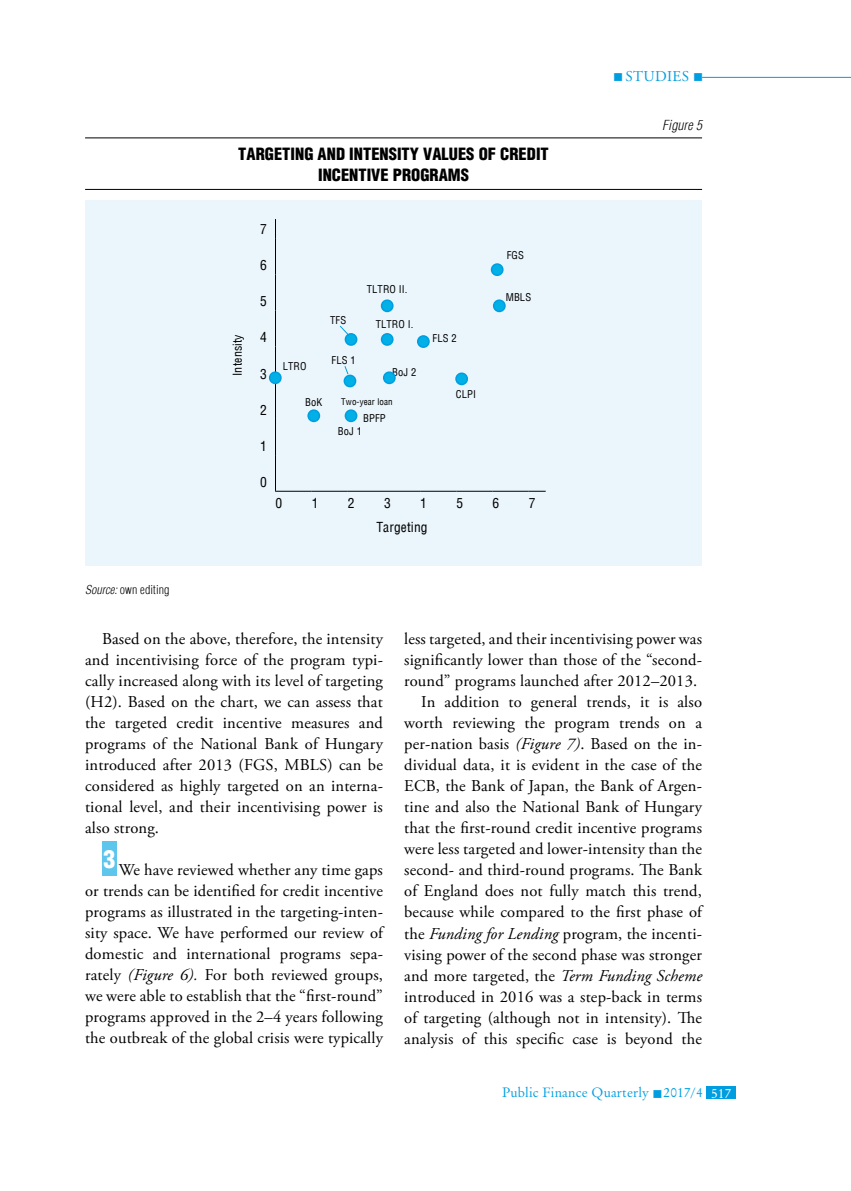
<style>
.page{position:relative;width:851px;height:1191px;background:#fff}
.page>*{position:absolute;margin:0;border:0;box-sizing:border-box;transform-origin:0 0}
.t1{font:16.5px/21px "Adobe Garamond Pro";letter-spacing:.005em;color:#000;text-align:justify}
.t2{font:900 condensed 16.5px/21px "H Helvetica";color:#000;text-align:center}
.t3{font:15px "Adobe Garamond Pro";color:#009ee0}
.t4{font:13.5px "Original Garamond HU Normal";letter-spacing:.01em;color:#009ee0}
.t5{font:condensed 13.5px "H Helvetica";letter-spacing:.01em;color:#000}
.t6{font:italic 300 condensed 13.5px "H Helvetica";letter-spacing:.01em;color:#000}
.t7{font:300 condensed 12px "H Helvetica";color:#000}
.t8{font:condensed 12px "H Helvetica";letter-spacing:.01em;color:#000}
.t9{font:condensed 10.5px "H Helvetica";letter-spacing:.01em;color:#000}
.t10{font:condensed 9px "H Helvetica";letter-spacing:.01em;color:#000}
.s1{font-style:italic}
.s2{color:#fff}
</style>
<div class="page">
<hr style="left:702px;top:77px;width:148px;height:1px;background:#009ee0">
<div style="left:706px;top:1086px;width:30px;height:13px;background:#009ee0"></div>
<div style="left:102px;top:841px;width:15px;height:34px;background:#5ec5ed"></div>
<hr style="left:85px;top:137px;width:617px;height:1px;background:#000">
<hr style="left:85px;top:189px;width:617px;height:1px;background:#000">
<div style="left:85px;top:200px;width:617px;height:366px;background:#ebf6fc"></div>
<svg style="left:275px;top:219px;width:1px;height:19px"></svg>
<hr style="left:275px;top:238px;width:1px;height:36px;background:#000">
<hr style="left:275px;top:274px;width:1px;height:36px;background:#000">
<hr style="left:275px;top:310px;width:1px;height:37px;background:#000">
<hr style="left:275px;top:347px;width:1px;height:36px;background:#000">
<hr style="left:275px;top:383px;width:1px;height:36px;background:#000">
<hr style="left:275px;top:419px;width:1px;height:36px;background:#000">
<hr style="left:275px;top:455px;width:1px;height:36px;background:#000">
<hr style="left:275px;top:491px;width:36px;height:1px;background:#000">
<hr style="left:311px;top:491px;width:37px;height:1px;background:#000">
<hr style="left:348px;top:491px;width:36px;height:1px;background:#000">
<hr style="left:384px;top:491px;width:36px;height:1px;background:#000">
<hr style="left:420px;top:491px;width:36px;height:1px;background:#000">
<hr style="left:456px;top:491px;width:36px;height:1px;background:#000">
<hr style="left:492px;top:491px;width:36px;height:1px;background:#000">
<svg style="left:528px;top:491px;width:17px;height:1px"></svg>
<div style="left:345px;top:410px;width:11px;height:11px;background:#00b0e6;border-radius:50%"></div>
<div style="left:344px;top:409px;width:13px;height:13px;border:2px solid #009ee0;border-radius:50%"></div>
<div style="left:308px;top:410px;width:11px;height:11px;background:#00b0e6;border-radius:50%"></div>
<div style="left:307px;top:409px;width:13px;height:13px;border:2px solid #009ee0;border-radius:50%"></div>
<div style="left:456px;top:373px;width:11px;height:11px;background:#00b0e6;border-radius:50%"></div>
<div style="left:455px;top:372px;width:13px;height:13px;border:2px solid #009ee0;border-radius:50%"></div>
<div style="left:269px;top:372px;width:12px;height:11px;background:#00b0e6;border-radius:50%"></div>
<div style="left:269px;top:371px;width:12px;height:13px;border:2px solid #009ee0;border-radius:50%"></div>
<div style="left:383px;top:372px;width:12px;height:11px;background:#00b0e6;border-radius:50%"></div>
<div style="left:383px;top:371px;width:12px;height:13px;border:2px solid #009ee0;border-radius:50%"></div>
<div style="left:344px;top:375px;width:11px;height:11px;background:#00b0e6;border-radius:50%"></div>
<div style="left:343px;top:374px;width:13px;height:13px;border:2px solid #009ee0;border-radius:50%"></div>
<div style="left:417px;top:336px;width:12px;height:11px;background:#00b0e6;border-radius:50%"></div>
<div style="left:417px;top:335px;width:12px;height:13px;border:2px solid #009ee0;border-radius:50%"></div>
<div style="left:381px;top:334px;width:12px;height:11px;background:#00b0e6;border-radius:50%"></div>
<div style="left:381px;top:333px;width:12px;height:13px;border:2px solid #009ee0;border-radius:50%"></div>
<div style="left:345px;top:334px;width:11px;height:11px;background:#00b0e6;border-radius:50%"></div>
<div style="left:344px;top:333px;width:13px;height:13px;border:2px solid #009ee0;border-radius:50%"></div>
<div style="left:381px;top:300px;width:12px;height:11px;background:#00b0e6;border-radius:50%"></div>
<div style="left:381px;top:299px;width:12px;height:13px;border:2px solid #009ee0;border-radius:50%"></div>
<div style="left:493px;top:300px;width:12px;height:11px;background:#00b0e6;border-radius:50%"></div>
<div style="left:493px;top:299px;width:12px;height:13px;border:2px solid #009ee0;border-radius:50%"></div>
<div style="left:491px;top:264px;width:11px;height:11px;background:#00b0e6;border-radius:50%"></div>
<div style="left:490px;top:263px;width:13px;height:13px;border:2px solid #009ee0;border-radius:50%"></div>
<svg style="left:339px;top:325px;width:11px;height:11px"></svg>
<svg style="left:344px;top:366px;width:5px;height:9px"></svg>
<p class="t3" style="left:613px;top:67px;width:92px">■ studies ■</p>
<p class="t7" style="left:85px;top:583px;width:86px"><span class="s1">Source:</span> own editing</p>
<p class="t2" style="left:238px;top:143px;width:312px">TARGETING AND INTENSITY VALUES OF CREDIT<br>INCENTIVE PROGRAMS</p>
<p class="t8" style="left:230px;top:376px;width:43px;rotate:-90deg">Intensity</p>
<p class="t5" style="left:260px;top:220px;width:8px">7</p>
<p class="t5" style="left:260px;top:257px;width:8px">6</p>
<p class="t5" style="left:260px;top:293px;width:8px">5</p>
<p class="t5" style="left:260px;top:329px;width:8px">4</p>
<p class="t5" style="left:260px;top:365px;width:8px">3</p>
<p class="t5" style="left:260px;top:401px;width:8px">2</p>
<p class="t5" style="left:260px;top:437px;width:8px">1</p>
<p class="t5" style="left:260px;top:473px;width:8px">0</p>
<p class="t9" style="left:283px;top:360px;width:25px">LTRO</p>
<p class="t9" style="left:330px;top:313px;width:17px">TFS</p>
<p class="t9" style="left:331px;top:353px;width:26px">FLS 1</p>
<p class="t9" style="left:367px;top:283px;width:42px">TLTRO II.</p>
<p class="t9" style="left:376px;top:318px;width:39px">TLTRO I.</p>
<p class="t9" style="left:392px;top:365px;width:26px">BoJ 2</p>
<p class="t9" style="left:305px;top:396px;width:19px">BoK</p>
<p class="t10" style="left:341px;top:396px;width:53px">Two-year loan</p>
<p class="t9" style="left:363px;top:411px;width:24px">BPFP</p>
<p class="t9" style="left:338px;top:424px;width:26px">BoJ 1</p>
<p class="t9" style="left:432px;top:332px;width:26px">FLS 2</p>
<p class="t9" style="left:455px;top:387px;width:22px">CLPI</p>
<p class="t9" style="left:506px;top:248px;width:19px">FGS</p>
<p class="t9" style="left:505px;top:291px;width:27px">MBLS</p>
<p class="t5" style="left:275px;top:495px;width:8px">0</p>
<p class="t5" style="left:311px;top:495px;width:8px">1</p>
<p class="t5" style="left:348px;top:495px;width:8px">2</p>
<p class="t5" style="left:384px;top:495px;width:8px">3</p>
<p class="t5" style="left:420px;top:495px;width:8px">1</p>
<p class="t5" style="left:456px;top:495px;width:8px">5</p>
<p class="t5" style="left:492px;top:495px;width:8px">6</p>
<p class="t5" style="left:528px;top:495px;width:8px">7</p>
<p class="t5" style="left:376px;top:518px;width:53px">Targeting</p>
<p class="t6" style="left:662px;top:117px;width:41px">Figure 5</p>
<p class="t1" style="left:85px;top:629px;width:299px;text-indent:17px">Based on the above, therefore, the intensity and incentivising force of the program typi&shy;cally increased along with its level of targeting (H2). Based on the chart, we can assess that the targeted credit incentive measures and programs of the National Bank of Hungary introduced after 2013 (FGS, MBLS) can be considered as highly targeted on an interna&shy;tional level, and their incentivising power is also strong.</p>
<p class="t1" style="left:85px;top:860px;width:301px;text-indent:18px"><sup>3</sup> We have reviewed whether any time gaps or trends can be identified for credit incentive programs as illustrated in the targeting-inten&shy;sity space. We have performed our review of domestic and international programs sepa&shy;rately <span class="s1">(Figure 6).</span> For both reviewed groups, we were able to establish that the “first-round” programs approved in the 2–4 years following the outbreak of the global crisis were typically</p>
<p class="t1" style="left:404px;top:629px;width:299px">less targeted, and their incentivising power was</p>
<p class="t1" style="left:404px;top:650px;width:299px">significantly lower than those of the “second-</p>
<p class="t1" style="left:404px;top:671px;width:294px">round” programs launched after 2012–2013.</p>
<p class="t1" style="left:421px;top:692px;width:282px">In addition to general trends, it is also</p>
<p class="t1" style="left:404px;top:713px;width:299px">worth reviewing the program trends on a</p>
<p class="t1" style="left:404px;top:734px;width:299px">per-nation basis <span class="s1">(Figure 7)</span>. Based on the in-</p>
<p class="t1" style="left:404px;top:755px;width:299px">dividual data, it is evident in the case of the</p>
<p class="t1" style="left:404px;top:776px;width:299px">ECB, the Bank of Japan, the Bank of Argen-</p>
<p class="t1" style="left:404px;top:797px;width:299px">tine and also the National Bank of Hungary</p>
<p class="t1" style="left:404px;top:818px;width:299px">that the first-round credit incentive programs</p>
<p class="t1" style="left:404px;top:839px;width:299px">were less targeted and lower-intensity than the</p>
<p class="t1" style="left:404px;top:860px;width:299px">second- and third-round programs. The Bank</p>
<p class="t1" style="left:404px;top:881px;width:299px">of England does not fully match this trend,</p>
<p class="t1" style="left:404px;top:902px;width:301px">because while compared to the first phase of</p>
<p class="t1" style="left:404px;top:923px;width:299px">the <span class="s1">Funding for Lending</span> program, the incenti-</p>
<p class="t1" style="left:404px;top:944px;width:299px">vising power of the second phase was stronger</p>
<p class="t1" style="left:404px;top:965px;width:299px">and more targeted, the <span class="s1">Term Funding Scheme</span></p>
<p class="t1" style="left:404px;top:986px;width:299px">introduced in 2016 was a step-back in terms</p>
<p class="t1" style="left:404px;top:1007px;width:299px">of targeting (although not in intensity). The</p>
<p class="t1" style="left:404px;top:1028px;width:299px">analysis of this specific case is beyond the</p>
<p class="t4" style="left:502px;top:1084px;width:231px">Public Finance Quarterly ■ 2017/4 <span class="s2">517</span></p>
</div>
